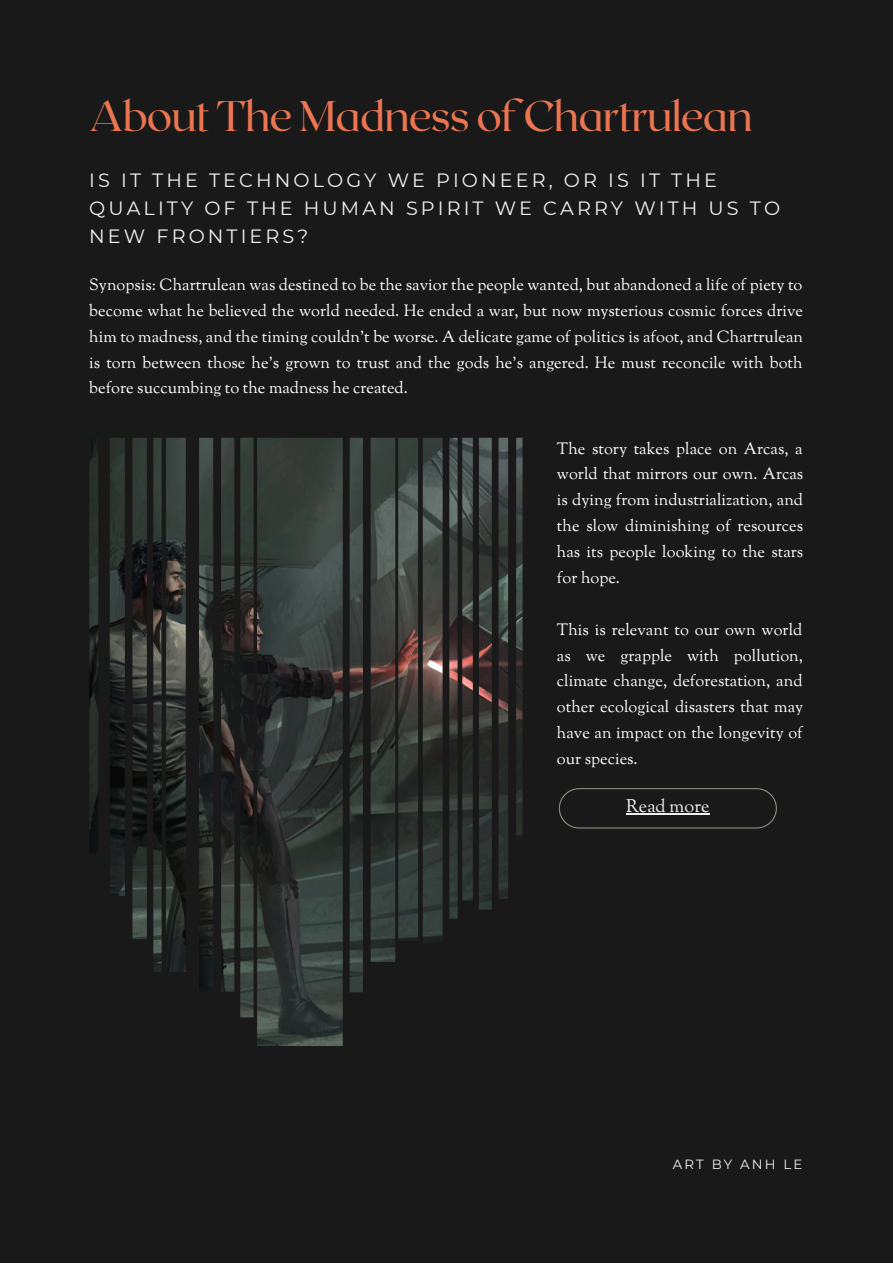
<style>
.page{position:relative;width:893px;height:1264px;background:#fff}
.page>*{position:absolute;margin:0;border:0;box-sizing:border-box;transform-origin:0 0}
.t1{font:42.6px "Roxborough CF";letter-spacing:-.02em;color:#ec7551}
.t2{font:19.2px/28px "Montserrat";letter-spacing:.16em;color:#f1f1f1}
.t3{font:18px "Sorts Mill Goudy";color:#f1f1f1}
.t4{font:16.2px/25.8px "Sorts Mill Goudy";color:#fff;text-align:justify}
.t5{font:13.35px "Montserrat";letter-spacing:.16em;color:#f1f1f1}
</style>
<div class="page">
<div style="left:0;top:0;width:892px;height:1262px;background:#191919"></div>
<img style="left:89px;top:438px;width:433px;height:608px">
<svg style="left:558px;top:788px;width:218px;height:40px"></svg>
<hr style="left:626px;top:813px;width:83px;height:1px;background:#f1f1f1">
<p class="t1" style="left:89px;top:89px;width:665px">About The Madness of Chartrulean</p>
<p class="t2" style="left:89px;top:166px;width:692px">IS IT THE TECHNOLOGY WE PIONEER, OR IS IT THE<br>QUALITY OF THE HUMAN SPIRIT WE CARRY WITH US TO<br>NEW FRONTIERS?</p>
<p class="t4" style="left:89px;top:273px;width:715px">Synopsis: Chartrulean was destined to be the savior the people wanted, but abandoned a life of piety to become what he believed the world needed. He ended a war, but now mysterious cosmic forces drive him to madness, and the timing couldn’t be worse. A delicate game of politics is afoot, and Chartrulean is torn between those he’s grown to trust and the gods he's angered. He must reconcile with both before succumbing to the madness he created.</p>
<p class="t4" style="left:557px;top:437px;width:248px">The story takes place on Arcas, a world that mirrors our own. Arcas is dying from industrialization, and the slow diminishing of resources has its people looking to the stars for hope.</p>
<p class="t4" style="left:557px;top:618px;width:248px">This is relevant to our own world as we grapple with pollution, climate change, deforestation, and other ecological disasters that may have an impact on the longevity of our species.</p>
<p class="t3" style="left:626px;top:794px;width:85px">Read more</p>
<p class="t5" style="left:672px;top:1155px;width:131px">ART BY ANH LE</p>
</div>
